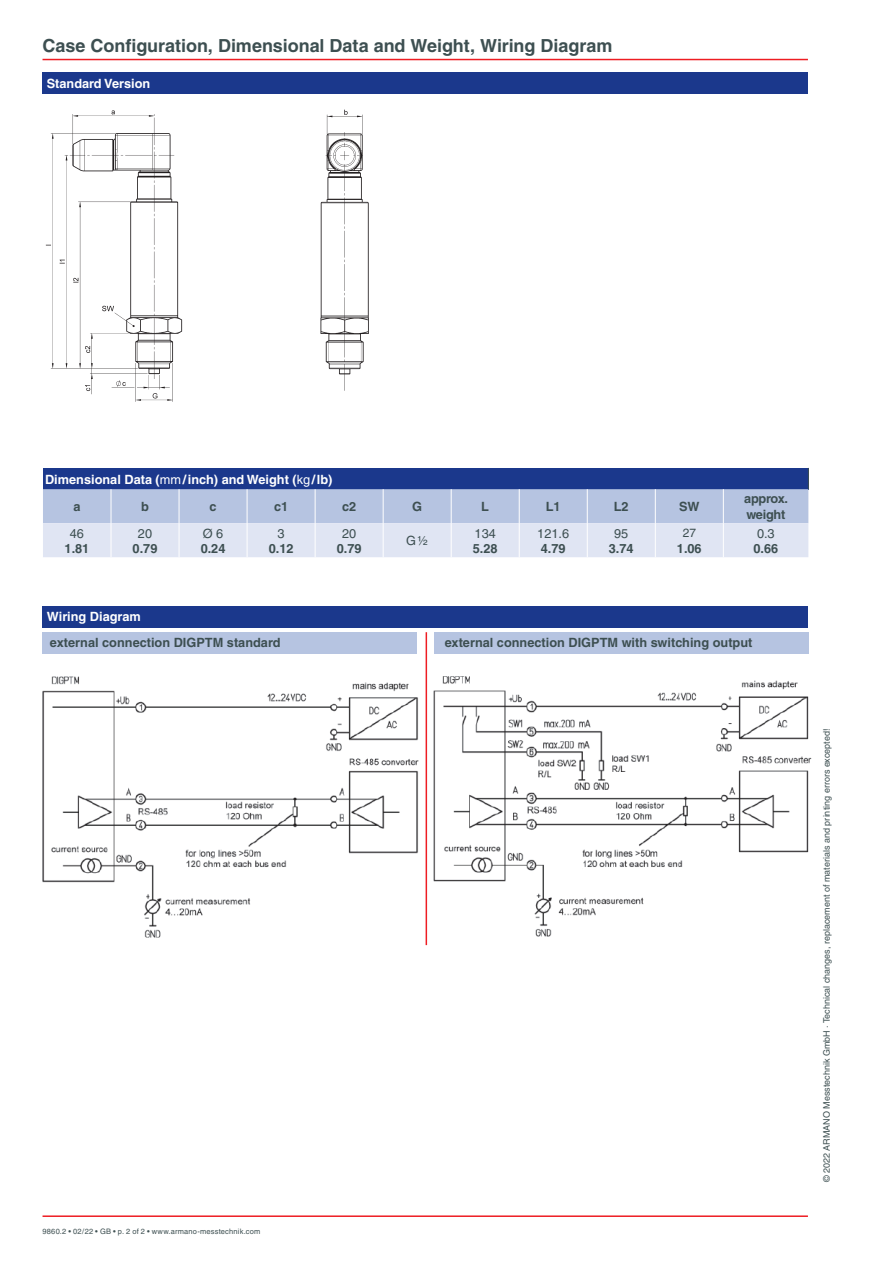
<style>
.page{position:relative;width:893px;height:1263px;background:#fff}
.page>*{position:absolute;margin:0;border:0;box-sizing:border-box;transform-origin:0 0}
.t1{font:700 18px "Helvetica";letter-spacing:-.005em;color:#3d4f51}
.t2{font:700 12.75px "Helvetica";color:#3d4f51}
.t3{font:700 12.75px/27.6px "Helvetica";color:#fff}
.t4{font:12.75px "Helvetica";color:#3d4f51}
.t5{font:700 12.75px/15.3px "Helvetica";letter-spacing:-.02em;color:#3d4f51}
.t6{font:12px "Helvetica";color:#3d4f51}
.t7{font:9px "Helvetica";color:#3d4f51}
.t8{font:7.5px "Helvetica";letter-spacing:.025em;color:#3d4f51}
.s1{font-weight:400}
.s2{color:#3d4f51}
</style>
<div class="page">
<svg style="left:43px;top:468px;width:766px;height:89px;background:#a1afd3"></svg>
<hr style="left:111px;top:489px;width:1px;height:34px;background:#fff">
<hr style="left:179px;top:489px;width:1px;height:34px;background:#fff">
<hr style="left:247px;top:489px;width:1px;height:34px;background:#fff">
<hr style="left:315px;top:489px;width:1px;height:34px;background:#fff">
<hr style="left:383px;top:489px;width:1px;height:34px;background:#fff">
<hr style="left:451px;top:489px;width:1px;height:34px;background:#fff">
<hr style="left:519px;top:489px;width:1px;height:34px;background:#fff">
<hr style="left:587px;top:489px;width:1px;height:34px;background:#fff">
<hr style="left:655px;top:489px;width:1px;height:34px;background:#fff">
<hr style="left:723px;top:489px;width:1px;height:34px;background:#fff">
<hr style="left:111px;top:523px;width:1px;height:34px;background:#fff">
<hr style="left:179px;top:523px;width:1px;height:34px;background:#fff">
<hr style="left:247px;top:523px;width:1px;height:34px;background:#fff">
<hr style="left:315px;top:523px;width:1px;height:34px;background:#fff">
<hr style="left:383px;top:523px;width:1px;height:34px;background:#fff">
<hr style="left:451px;top:523px;width:1px;height:34px;background:#fff">
<hr style="left:519px;top:523px;width:1px;height:34px;background:#fff">
<hr style="left:587px;top:523px;width:1px;height:34px;background:#fff">
<hr style="left:655px;top:523px;width:1px;height:34px;background:#fff">
<hr style="left:723px;top:523px;width:1px;height:34px;background:#fff">
<img style="left:42px;top:671px;width:386px;height:275px">
<div style="left:434px;top:632px;width:374px;height:22px;background:#b6c4e1"></div>
<div style="left:43px;top:632px;width:374px;height:22px;background:#b6c4e1"></div>
<div style="left:43px;top:606px;width:765px;height:22px;background:#1b388c"></div>
<img style="left:42px;top:86px;width:151px;height:385px">
<img style="left:320px;top:109px;width:49px;height:282px">
<div style="left:43px;top:72px;width:765px;height:22px;background:#1b388c"></div>
<img style="left:433px;top:676px;width:379px;height:261px">
<hr style="left:426px;top:632px;width:1px;height:313px;background:#ee1d23">
<hr style="left:43px;top:1215px;width:765px;height:2px;background:#ee1d23">
<hr style="left:43px;top:59px;width:765px;height:1px;background:#ee1d23">
<h1 class="t1" style="left:43px;top:34px;width:571px">Case Configuration, Dimensional Data and Weight, Wiring Diagram</h1>
<p class="t3" style="left:47px;top:69px;width:105px">Standard Version</p>
<p class="t3" style="left:73px;top:465px;width:261px;text-indent:-28px">Dimensional Data (<span class="s1">mm</span>/inch) and Weight (<span class="s1">kg</span>/lb) <span class="s2">a</span></p>
<p class="t2" style="left:141px;top:499px;width:9px">b</p>
<p class="t2" style="left:209px;top:499px;width:9px">c</p>
<p class="t2" style="left:274px;top:499px;width:16px">c1</p>
<p class="t2" style="left:342px;top:499px;width:16px">c2</p>
<p class="t2" style="left:412px;top:499px;width:11px">G</p>
<p class="t2" style="left:481px;top:499px;width:9px">L</p>
<p class="t2" style="left:546px;top:499px;width:16px">L1</p>
<p class="t2" style="left:614px;top:499px;width:16px">L2</p>
<p class="t2" style="left:679px;top:499px;width:22px">SW</p>
<p class="t5" style="left:744px;top:491px;width:45px">approx. weight</p>
<p class="t4" style="left:70px;top:526px;width:16px">46</p>
<p class="t2" style="left:65px;top:540px;width:26px">1.81</p>
<p class="t4" style="left:138px;top:526px;width:16px">20</p>
<p class="t2" style="left:133px;top:540px;width:26px">0.79</p>
<p class="t3" style="left:47px;top:602px;width:96px">Wiring Diagram</p>
<p class="t4" style="left:203px;top:526px;width:22px">Ø 6</p>
<p class="t2" style="left:201px;top:540px;width:26px">0.24</p>
<p class="t4" style="left:278px;top:526px;width:9px">3</p>
<p class="t2" style="left:269px;top:540px;width:26px">0.12</p>
<p class="t4" style="left:342px;top:526px;width:16px">20</p>
<p class="t2" style="left:337px;top:540px;width:26px">0.79</p>
<p class="t4" style="left:406px;top:533px;width:24px">G½</p>
<p class="t4" style="left:475px;top:526px;width:23px">134</p>
<p class="t2" style="left:473px;top:540px;width:26px">5.28</p>
<p class="t4" style="left:537px;top:526px;width:33px">121.6</p>
<p class="t2" style="left:541px;top:540px;width:26px">4.79</p>
<p class="t4" style="left:614px;top:526px;width:16px">95</p>
<p class="t2" style="left:609px;top:540px;width:26px">3.74</p>
<p class="t6" style="left:683px;top:526px;width:15px">27</p>
<p class="t2" style="left:677px;top:540px;width:26px">1.06</p>
<p class="t4" style="left:757px;top:526px;width:19px">0.3</p>
<p class="t2" style="left:753px;top:540px;width:26px">0.66</p>
<p class="t2" style="left:50px;top:635px;width:232px">external connection DIGPTM standard</p>
<p class="t2" style="left:445px;top:635px;width:309px">external connection DIGPTM with switching output</p>
<p class="t8" style="left:43px;top:1227px;width:219px">9860.2 • 02/22 • GB • p. 2 of 2 • www.armano-messtechnik.com</p>
<p class="t7" style="left:821px;top:1182px;width:455px;rotate:-90deg">© 2022 ARMANO Messtechnik GmbH · Technical changes, replacement of materials and printing errors excepted!</p>
</div>
